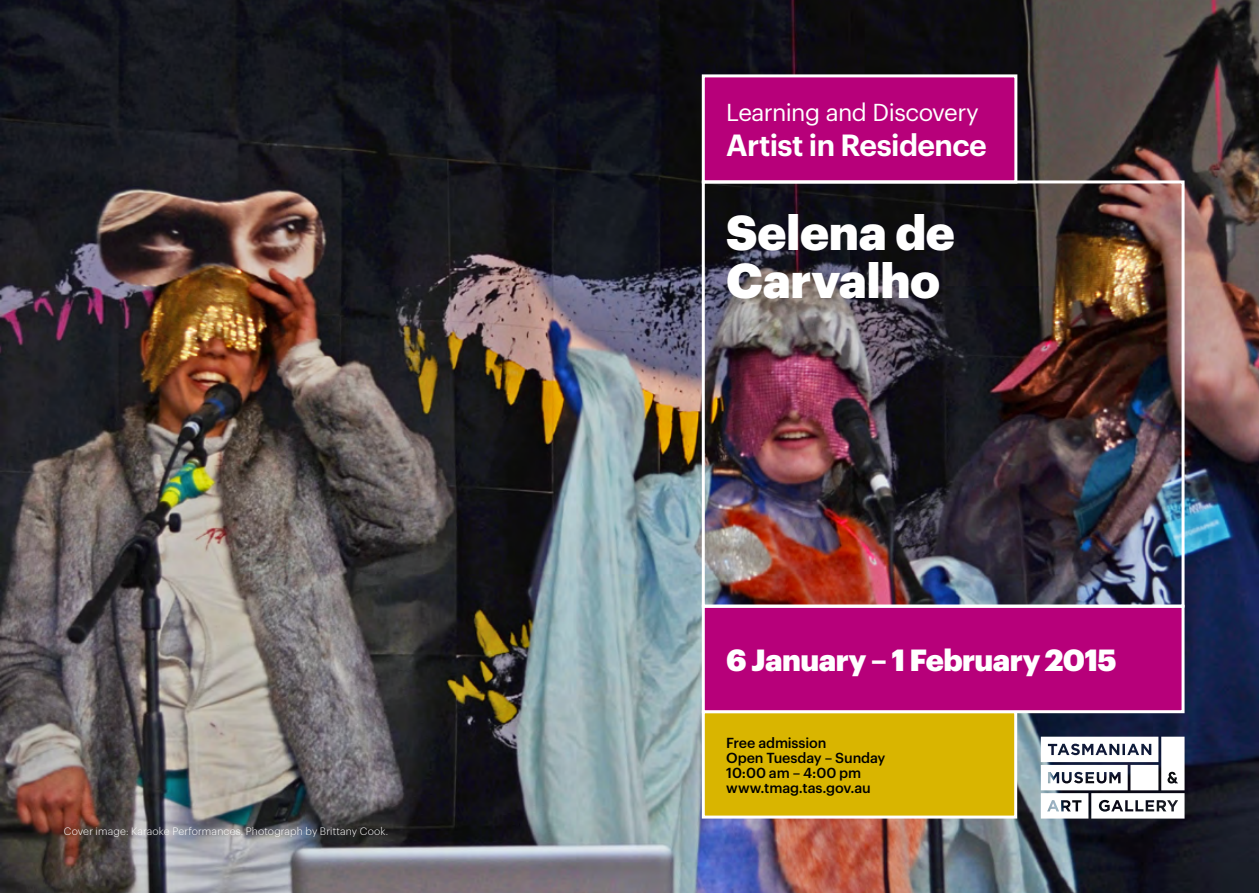
<style>
.page{position:relative;width:1259px;height:893px;background:#fff}
.page>*{position:absolute;margin:0;border:0;box-sizing:border-box;transform-origin:0 0}
.t1{font:900 48px/48px "Graphik";letter-spacing:-.005em;color:#fff}
.t2{font:900 30px "Graphik";letter-spacing:-.02em;color:#fff}
.t3{font:600 30px "Graphik";letter-spacing:-.02em;color:#fff}
.t4{font:24px "Graphik";letter-spacing:-.025em;color:#fff}
.t5{font:500 14.25px/15px "Graphik";letter-spacing:-.01em;color:#000}
.t6{font:300 10.5px "Graphik";letter-spacing:.015em;color:#fff}
</style>
<div class="page">
<img style="left:0;top:0;width:1259px;height:893px">
<svg style="left:1040px;top:737px;width:144px;height:82px"></svg>
<div style="left:702px;top:710px;width:315px;height:109px;background:#d9b500;border:3px solid #fff"></div>
<div style="left:702px;top:74px;width:315px;height:109px;background:#b7007a;border:3px solid #fff"></div>
<div style="left:702px;top:605px;width:482px;height:108px;background:#b7007a;border:3px solid #fff"></div>
<div style="left:702px;top:180px;width:482px;height:428px;border:3px solid #fff"></div>
<p class="t6" style="left:64px;top:823px;width:326px">Cover image: Karaoke Performances. Photograph by Brittany Cook.</p>
<h3 class="t4" style="left:726px;top:95px;width:254px">Learning and Discovery</h3>
<h2 class="t3" style="left:726px;top:122px;width:262px">Artist in Residence</h2>
<h1 class="t1" style="left:726px;top:204px;width:230px">Selena de<br>Carvalho</h1>
<h2 class="t2" style="left:726px;top:637px;width:392px">6 January – 1 February 2015</h2>
<p class="t5" style="left:726px;top:734px;width:161px">Free admission<br>Open Tuesday – Sunday<br>10:00 am – 4:00 pm www.tmag.tas.gov.au</p>
</div>
